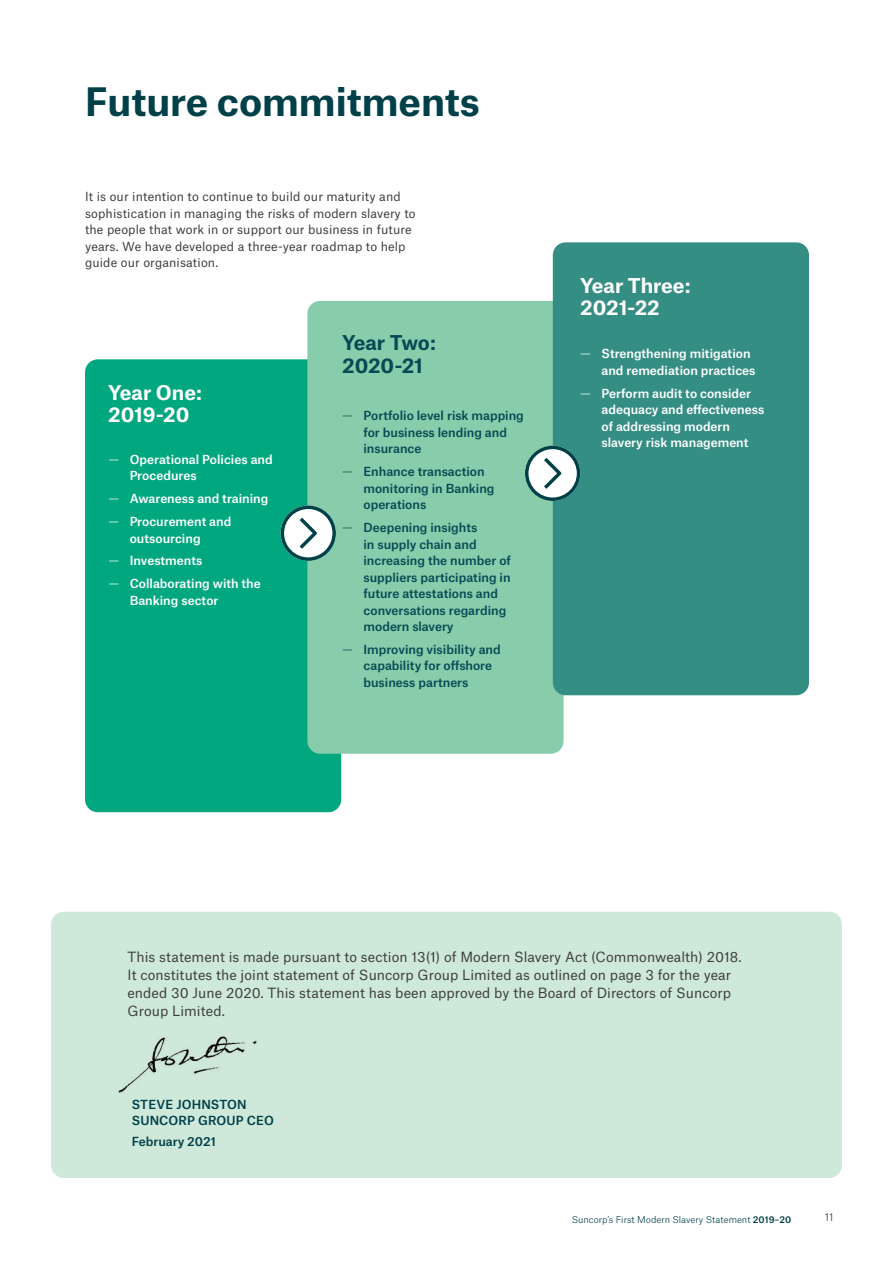
<style>
.page{position:relative;width:893px;height:1263px;background:#fff}
.page>*{position:absolute;margin:0;border:0;box-sizing:border-box;transform-origin:0 0}
.t1{font:700 37.5px "Atlas Grotesk";color:#004049}
.t2{font:700 19.5px/22.5px "Atlas Grotesk";color:#fff}
.t3{font:700 19.5px/22.5px "Atlas Grotesk";color:#064a54}
.t4{font:13.5px/18px "Atlas Grotesk";letter-spacing:.005em;color:#3e3e3f}
.t5{font:500 12px/16.5px "Atlas Grotesk";color:#064a54}
.t6{font:500 12px/16.5px "Atlas Grotesk";color:#fff}
.t7{font:12px/16.5px "Atlas Grotesk";letter-spacing:.01em;color:#3e3e3f}
.t8{font:500 12px/16.5px "Atlas Grotesk";letter-spacing:.01em;color:#004049}
.t9{font:300 10.5px "Atlas Grotesk";color:#3e3e3f}
.t10{font:300 9px "Atlas Grotesk";color:#004049}
.s1{font-weight:300}
.s2{font-weight:500}
</style>
<div class="page">
<div style="left:51px;top:912px;width:791px;height:266px;background:#cee8d9;border-radius:13px"></div>
<div style="left:85px;top:359px;width:256px;height:453px;background:#00a77f;border-radius:13px"></div>
<div style="left:307px;top:301px;width:257px;height:453px;background:#87cdab;border-radius:13px"></div>
<div style="left:553px;top:242px;width:256px;height:453px;background:#358e84;border-radius:13px"></div>
<svg style="left:281px;top:506px;width:55px;height:55px"></svg>
<svg style="left:525px;top:446px;width:55px;height:55px"></svg>
<img style="left:118px;top:1036px;width:139px;height:57px">
<h1 class="t1" style="left:85px;top:70px;width:396px">Future commitments</h1>
<p class="t7" style="left:85px;top:187px;width:332px">It is our intention to continue to build our maturity and sophistication in managing the risks of modern slavery to the people that work in or support our business in future years. We have developed a three-year roadmap to help guide our organisation.</p>
<h2 class="t2" style="left:108px;top:379px;width:95px">Year One:<br>2019-20</h2>
<p class="t6" style="left:130px;top:450px;width:145px;text-indent:-21px"><span class="s1">—</span> Operational Policies and<br>Procedures</p>
<p class="t6" style="left:108px;top:489px;width:161px"><span class="s1">—</span> Awareness and training</p>
<p class="t6" style="left:130px;top:512px;width:103px;text-indent:-21px"><span class="s1">—</span> Procurement and outsourcing</p>
<p class="t6" style="left:108px;top:551px;width:95px"><span class="s1">—</span> Investments</p>
<p class="t6" style="left:130px;top:574px;width:133px;text-indent:-21px"><span class="s1">—</span> Collaborating with the<br>Banking sector</p>
<h2 class="t3" style="left:342px;top:330px;width:95px">Year Two:<br>2020-21</h2>
<p class="t5" style="left:363px;top:406px;width:162px;text-indent:-21px"><span class="s1">—</span> Portfolio level risk mapping for business lending and insurance</p>
<p class="t5" style="left:363px;top:462px;width:133px;text-indent:-21px"><span class="s1">—</span> Enhance transaction monitoring in Banking operations</p>
<p class="t5" style="left:363px;top:518px;width:149px;text-indent:-21px"><span class="s1">—</span> Deepening insights<br>in supply chain and increasing the number of suppliers participating in future attestations and conversations regarding modern slavery</p>
<p class="t5" style="left:363px;top:640px;width:139px;text-indent:-21px"><span class="s1">—</span> Improving visibility and capability for offshore business partners</p>
<h2 class="t2" style="left:580px;top:272px;width:112px">Year Three:<br>2021-22</h2>
<p class="t6" style="left:602px;top:344px;width:155px;text-indent:-21px"><span class="s1">—</span> Strengthening mitigation and remediation practices</p>
<p class="t6" style="left:602px;top:384px;width:164px;text-indent:-21px"><span class="s1">—</span> Perform audit to consider adequacy and effectiveness of addressing modern slavery risk management</p>
<p class="t4" style="left:128px;top:947px;width:615px">This statement is made pursuant to section 13(1) of Modern Slavery Act (Commonwealth) 2018.<br>It constitutes the joint statement of Suncorp Group Limited as outlined on page 3 for the year ended 30 June 2020. This statement has been approved by the Board of Directors of Suncorp Group Limited.</p>
<p class="t8" style="left:132px;top:1094px;width:144px">STEVE JOHNSTON<br>SUNCORP GROUP CEO</p>
<p class="t8" style="left:132px;top:1132px;width:86px">February 2021</p>
<p class="t10" style="left:572px;top:1212px;width:221px">Suncorp’s First Modern Slavery Statement <span class="s2">2019–20</span></p>
<p class="t9" style="left:825px;top:1208px;width:10px">11</p>
</div>
